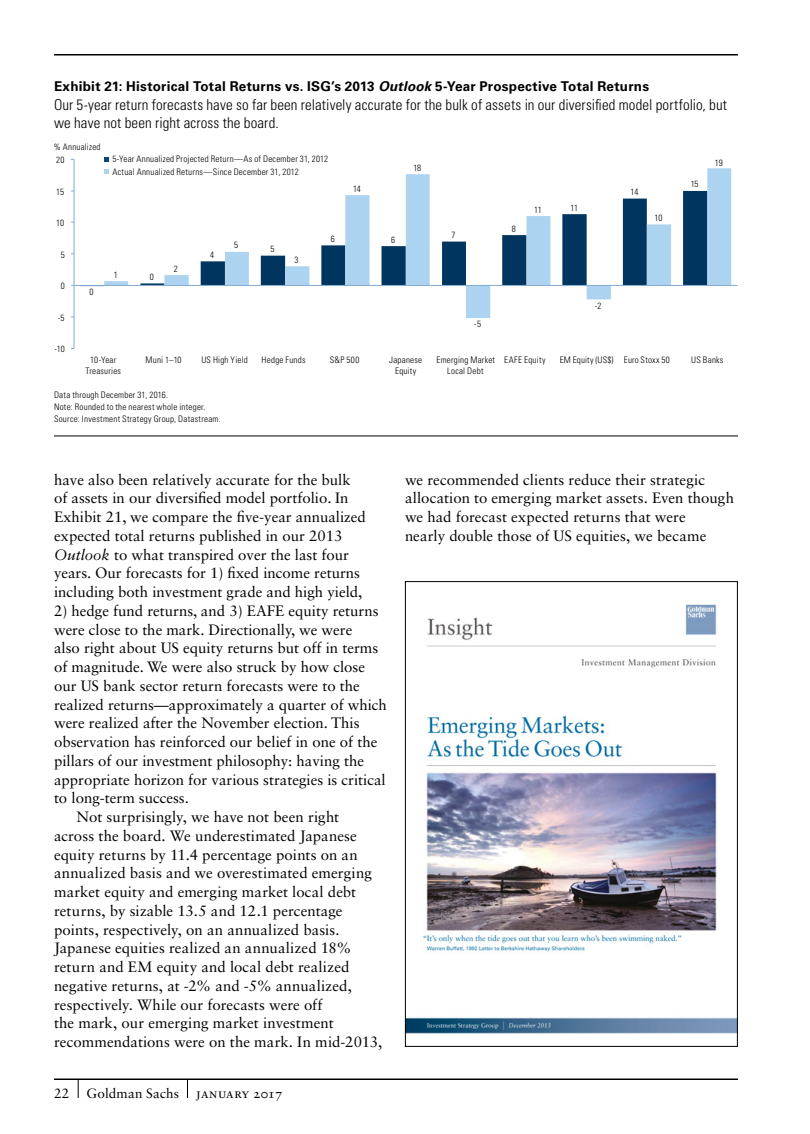
<style>
.page{position:relative;width:810px;height:1134px;background:#fff}
.page>*{position:absolute;margin:0;border:0;box-sizing:border-box;transform-origin:0 0}
.t1{font:15px/18.8px "Sabon LT Std";color:#000}
.t2{font:300 condensed 15px/18.8px "Univers LT Std";letter-spacing:.01em;color:#000}
.t3{font:700 13.5px "Univers LT Std";letter-spacing:.015em;color:#000}
.t4{font:13.5px "Sabon LT Std";letter-spacing:.02em;color:#000}
.t5{font:300 condensed 9px/11.1px "Univers LT Std";letter-spacing:.025em;color:#000;text-align:center}
.s1{font-style:italic}
</style>
<div class="page">
<hr style="left:54px;top:54px;width:684px;height:2px;background:#000">
<hr style="left:54px;top:1078px;width:684px;height:2px;background:#000">
<svg style="left:78px;top:1080px;width:1px;height:18px"></svg>
<svg style="left:187px;top:1080px;width:1px;height:18px"></svg>
<hr style="left:54px;top:436px;width:684px;height:1px;background:#000">
<svg style="left:104px;top:157px;width:5px;height:5px"></svg>
<svg style="left:104px;top:168px;width:627px;height:150px"></svg>
<hr style="left:74px;top:159px;width:1px;height:190px;background:#85aad1">
<hr style="left:74px;top:285px;width:663px;height:1px;background:#85aad1">
<img style="left:407px;top:604px;width:329px;height:430px">
<div style="left:405px;top:581px;width:333px;height:466px;border:1px solid #000"></div>
<p class="t3" style="left:54px;top:78px;width:597px">Exhibit 21: Historical Total Returns vs. ISG’s 2013 <span class="s1">Outlook</span> 5-Year Prospective Total Returns</p>
<p class="t2" style="left:54px;top:95px;width:675px">Our 5-year return forecasts have so far been relatively accurate for the bulk of assets in our diversified model portfolio, but we have not been right across the board.</p>
<p class="t5" style="left:54px;top:141px;width:48px">% Annualized</p>
<p class="t5" style="left:56px;top:154px;width:10px">20</p>
<p class="t5" style="left:112px;top:153px;width:217px;line-height:12.8px;text-align:left">5-Year Annualized Projected Return—As of December 31, 2012<br>Actual Annualized Returns—Since December 31, 2012</p>
<p class="t5" style="left:413px;top:162px;width:9px">18</p>
<p class="t5" style="left:715px;top:157px;width:9px">19</p>
<p class="t5" style="left:56px;top:186px;width:9px">15</p>
<p class="t5" style="left:353px;top:183px;width:9px">14</p>
<p class="t5" style="left:630px;top:186px;width:9px">14</p>
<p class="t5" style="left:691px;top:179px;width:9px">15</p>
<p class="t5" style="left:534px;top:204px;width:9px">11</p>
<p class="t5" style="left:570px;top:202px;width:9px">11</p>
<p class="t5" style="left:56px;top:217px;width:9px">10</p>
<p class="t5" style="left:61px;top:249px;width:5px">5</p>
<p class="t5" style="left:210px;top:249px;width:5px">4</p>
<p class="t5" style="left:234px;top:240px;width:5px">5</p>
<p class="t5" style="left:271px;top:244px;width:5px">5</p>
<p class="t5" style="left:295px;top:254px;width:5px">3</p>
<p class="t5" style="left:331px;top:233px;width:5px">6</p>
<p class="t5" style="left:391px;top:234px;width:5px">6</p>
<p class="t5" style="left:451px;top:230px;width:5px">7</p>
<p class="t5" style="left:512px;top:223px;width:5px">8</p>
<p class="t5" style="left:655px;top:212px;width:9px">10</p>
<p class="t5" style="left:114px;top:269px;width:5px">1</p>
<p class="t5" style="left:150px;top:271px;width:5px">0</p>
<p class="t5" style="left:174px;top:263px;width:5px">2</p>
<p class="t5" style="left:61px;top:281px;width:5px">0</p>
<p class="t5" style="left:90px;top:286px;width:5px">0</p>
<p class="t5" style="left:595px;top:300px;width:8px">-2</p>
<p class="t5" style="left:58px;top:312px;width:8px">-5</p>
<p class="t5" style="left:474px;top:319px;width:8px">-5</p>
<p class="t5" style="left:55px;top:344px;width:12px">-10</p>
<p class="t5" style="left:86px;top:354px;width:37px">10-Year<br>Treasuries</p>
<p class="t5" style="left:146px;top:354px;width:37px">Muni 1–10</p>
<p class="t5" style="left:201px;top:354px;width:48px">US High Yield</p>
<p class="t5" style="left:262px;top:354px;width:45px">Hedge Funds</p>
<p class="t5" style="left:330px;top:354px;width:31px">S&amp;P 500</p>
<p class="t5" style="left:389px;top:354px;width:35px">Japanese<br>Equity</p>
<p class="t5" style="left:436px;top:354px;width:60px">Emerging Market<br>Local Debt</p>
<p class="t5" style="left:504px;top:354px;width:43px">EAFE Equity</p>
<p class="t5" style="left:560px;top:354px;width:112px">EM Equity (US$) Euro Stoxx 50</p>
<p class="t5" style="left:691px;top:354px;width:34px">US Banks</p>
<p class="t5" style="left:54px;top:389px;width:168px;line-height:12px;text-align:left">Data through December 31, 2016.<br>Note: Rounded to the nearest whole integer.<br>Source: Investment Strategy Group, Datastream.</p>
<p class="t1" style="left:54px;top:470px;width:313px">have also been relatively accurate for the bulk of assets in our diversified model portfolio. In Exhibit 21, we compare the five-year annualized expected total returns published in our 2013<br><span class="s1">Outlook</span> to what transpired over the last four years. Our forecasts for 1) fixed income returns including both investment grade and high yield,</p>
<p class="t1" style="left:54px;top:601px;width:326px">2) hedge fund returns, and 3) EAFE equity returns</p>
<p class="t1" style="left:54px;top:620px;width:300px">were close to the mark. Directionally, we were</p>
<p class="t1" style="left:54px;top:639px;width:326px">also right about US equity returns but off in terms</p>
<p class="t1" style="left:54px;top:657px;width:313px">of magnitude. We were also struck by how close</p>
<p class="t1" style="left:54px;top:676px;width:307px">our US bank sector return forecasts were to the</p>
<p class="t1" style="left:54px;top:695px;width:334px">realized returns—approximately a quarter of which</p>
<p class="t1" style="left:54px;top:714px;width:307px">were realized after the November election. This</p>
<p class="t1" style="left:54px;top:732px;width:325px">observation has reinforced our belief in one of the</p>
<p class="t1" style="left:54px;top:751px;width:312px">pillars of our investment philosophy: having the</p>
<p class="t1" style="left:54px;top:770px;width:333px">appropriate horizon for various strategies is critical</p>
<p class="t1" style="left:54px;top:789px;width:136px">to long-term success.</p>
<p class="t1" style="left:76px;top:807px;width:264px">Not surprisingly, we have not been right</p>
<p class="t1" style="left:54px;top:826px;width:304px">across the board. We underestimated Japanese</p>
<p class="t1" style="left:54px;top:845px;width:305px">equity returns by 11.4 percentage points on an</p>
<p class="t1" style="left:54px;top:864px;width:319px">annualized basis and we overestimated emerging</p>
<p class="t1" style="left:54px;top:882px;width:304px">market equity and emerging market local debt</p>
<p class="t1" style="left:54px;top:901px;width:290px">returns, by sizable 13.5 and 12.1 percentage</p>
<p class="t1" style="left:54px;top:920px;width:287px">points, respectively, on an annualized basis.</p>
<p class="t1" style="left:54px;top:939px;width:299px">Japanese equities realized an annualized 18%</p>
<p class="t1" style="left:54px;top:957px;width:297px">return and EM equity and local debt realized</p>
<p class="t1" style="left:54px;top:976px;width:300px">negative returns, at -2% and -5% annualized,</p>
<p class="t1" style="left:54px;top:995px;width:270px">respectively. While our forecasts were off</p>
<p class="t1" style="left:54px;top:1014px;width:281px">the mark, our emerging market investment</p>
<p class="t1" style="left:54px;top:1032px;width:330px">recommendations were on the mark. In mid-2013,</p>
<p class="t4" style="left:54px;top:1085px;width:17px">22</p>
<p class="t4" style="left:87px;top:1085px;width:198px">Goldman Sachs january 2017</p>
<p class="t1" style="left:405px;top:470px;width:331px">we recommended clients reduce their strategic allocation to emerging market assets. Even though we had forecast expected returns that were<br>nearly double those of US equities, we became</p>
</div>
